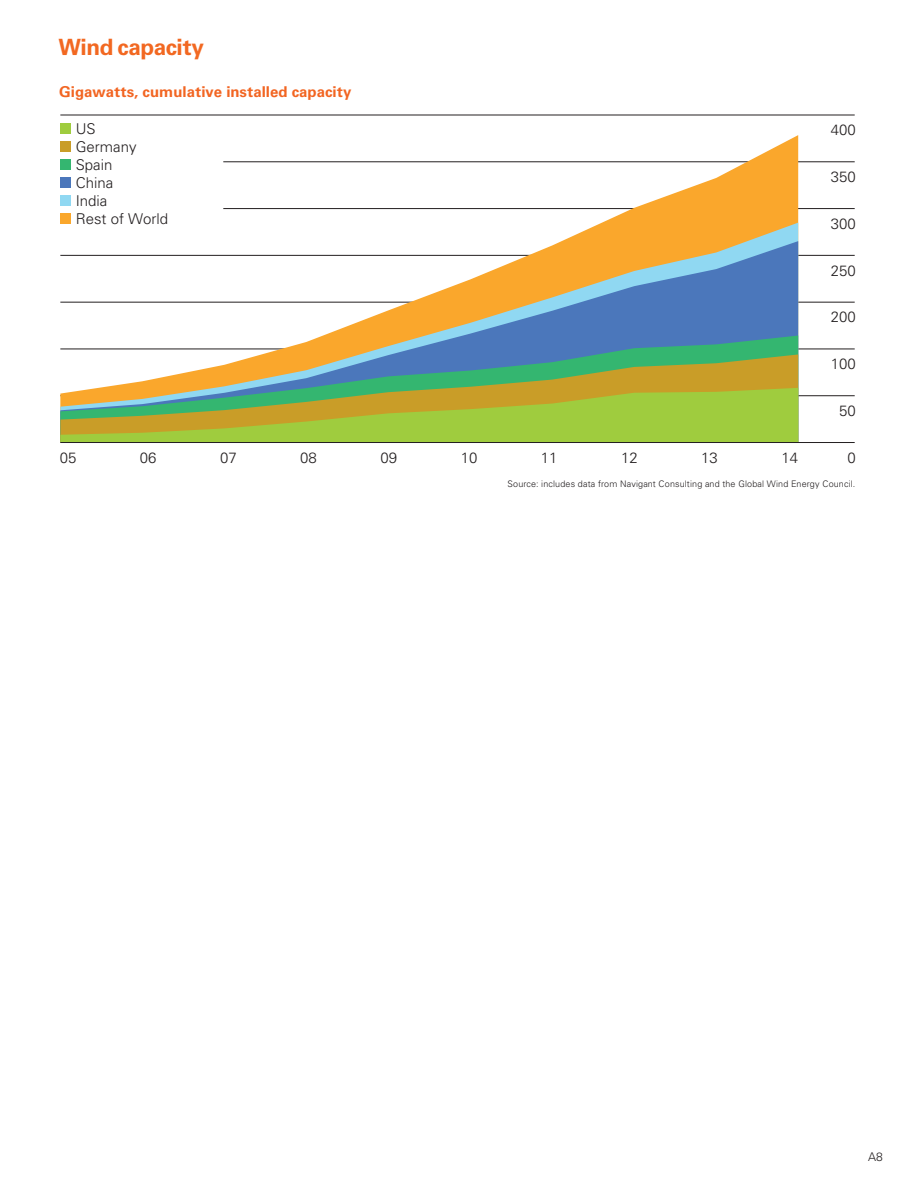
<style>
.page{position:relative;width:915px;height:1191px;background:#fff}
.page>*{position:absolute;margin:0;border:0;box-sizing:border-box;transform-origin:0 0}
.t1{font:700 22.5px "Univers GT";letter-spacing:-.02em;color:#f26821}
.t2{font:300 14.85px/17.9px "Univers GT";color:#231f20}
.t3{font:700 14.85px "Univers GT";color:#f26522}
.t4{font:300 12px "Univers GT";color:#231f20}
.t5{font:300 9px "Univers GT";letter-spacing:.025em;color:#231f20}
</style>
<div class="page">
<div style="left:60px;top:124px;width:11px;height:10px;background:#9fcc3e"></div>
<hr style="left:60px;top:115px;width:794px;height:1px;background:#231f20">
<hr style="left:60px;top:395px;width:794px;height:1px;background:#231f20">
<hr style="left:60px;top:348px;width:794px;height:1px;background:#231f20">
<hr style="left:60px;top:302px;width:794px;height:1px;background:#231f20">
<hr style="left:60px;top:255px;width:794px;height:1px;background:#231f20">
<hr style="left:223px;top:208px;width:631px;height:1px;background:#231f20">
<hr style="left:223px;top:161px;width:631px;height:1px;background:#231f20">
<svg style="left:60px;top:135px;width:737px;height:88px"></svg>
<svg style="left:60px;top:223px;width:737px;height:18px"></svg>
<svg style="left:60px;top:241px;width:737px;height:94px"></svg>
<svg style="left:60px;top:335px;width:737px;height:19px"></svg>
<svg style="left:98px;top:354px;width:699px;height:34px;background:#99ad7a"></svg>
<svg style="left:60px;top:388px;width:737px;height:54px;background:#a2ba42"></svg>
<hr style="left:60px;top:442px;width:794px;height:1px;background:#231f20">
<h1 class="t1" style="left:58px;top:34px;width:147px">Wind capacity</h1>
<h2 class="t3" style="left:59px;top:83px;width:293px">Gigawatts, cumulative installed capacity</h2>
<h2 class="t2" style="left:76px;top:120px;width:94px">US<br>Germany<br>Spain<br>China<br>India<br>Rest of World</h2>
<h2 class="t2" style="left:830px;top:121px;width:26px">400</h2>
<h2 class="t2" style="left:830px;top:168px;width:26px">350</h2>
<h2 class="t2" style="left:830px;top:214px;width:26px">300</h2>
<h2 class="t2" style="left:830px;top:261px;width:26px">250</h2>
<h2 class="t2" style="left:830px;top:308px;width:26px">200</h2>
<h2 class="t2" style="left:830px;top:355px;width:26px">100</h2>
<h2 class="t2" style="left:838px;top:402px;width:18px">50</h2>
<h2 class="t2" style="left:60px;top:449px;width:18px">05</h2>
<h2 class="t2" style="left:847px;top:449px;width:10px">0</h2>
<h2 class="t2" style="left:460px;top:449px;width:18px">10</h2>
<h2 class="t2" style="left:540px;top:449px;width:18px">11</h2>
<h2 class="t2" style="left:620px;top:449px;width:18px">12</h2>
<h2 class="t2" style="left:701px;top:449px;width:18px">13</h2>
<h2 class="t2" style="left:781px;top:449px;width:18px">14</h2>
<h2 class="t2" style="left:140px;top:449px;width:18px">06</h2>
<h2 class="t2" style="left:220px;top:449px;width:18px">07</h2>
<h2 class="t2" style="left:300px;top:449px;width:18px">08</h2>
<h2 class="t2" style="left:380px;top:449px;width:18px">09</h2>
<p class="t5" style="left:507px;top:478px;width:349px">Source: includes data from Navigant Consulting and the Global Wind Energy Council.</p>
<p class="t5" style="left:500px;top:480px;width:355px">Source: includes data from Navigant Consulting and the Global Wind Energy Council</p>
<h3 class="t4" style="left:867px;top:1149px;width:16px">A8</h3>
</div>
